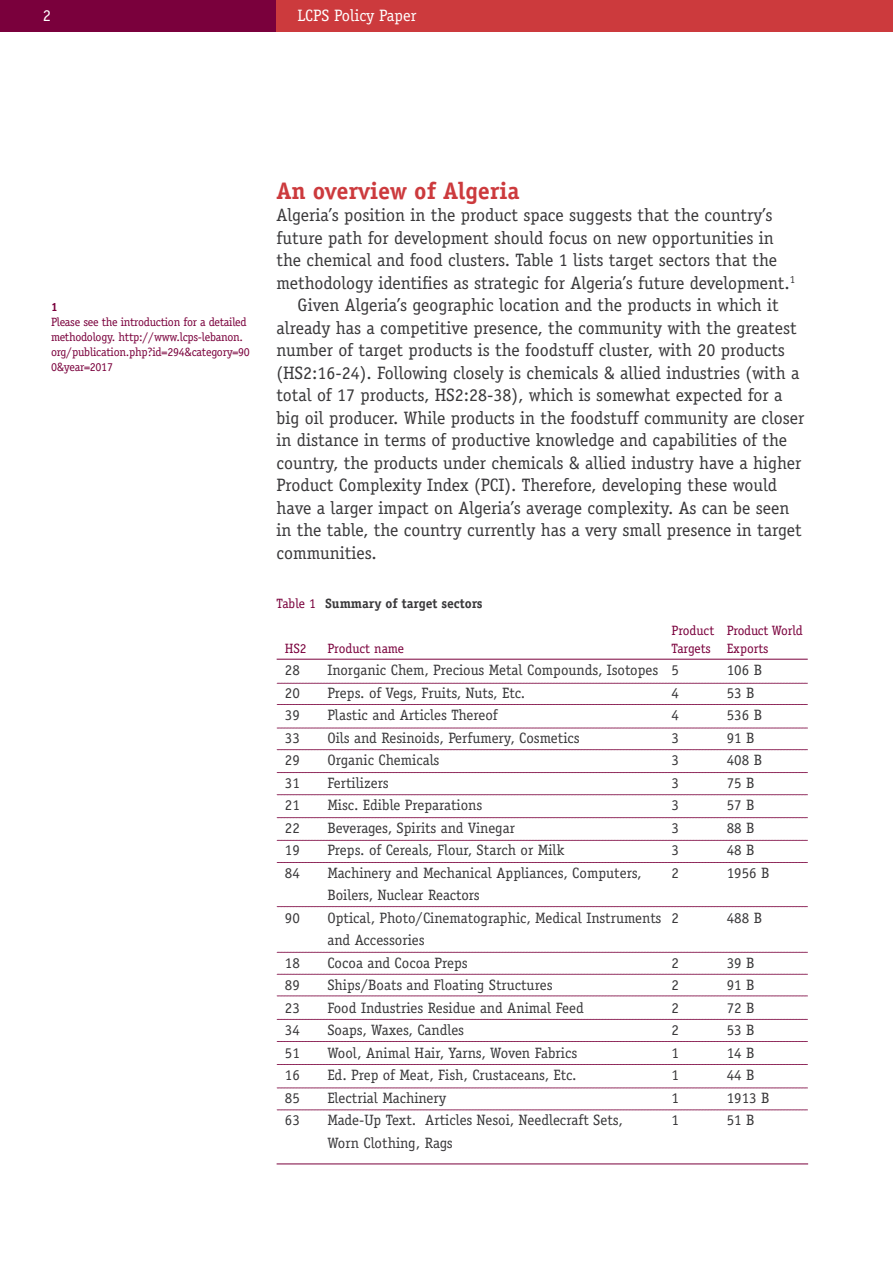
<style>
.page{position:relative;width:893px;height:1263px;background:#fff}
.page>*{position:absolute;margin:0;border:0;box-sizing:border-box;transform-origin:0 0}
.t1{font:700 24px "Officina Serif Std";color:#cc3a3d}
.t2{font:18px "Officina Serif Std";color:#39383a}
.t3{font:16.5px "Officina Serif Std";color:#fff}
.t4{font:15px/22.5px "Officina Serif Std";color:#39383a;text-align:justify}
.t5{font:13.5px/18px "Officina Serif Std";letter-spacing:-.015em;color:#7a003c}
.t6{font:700 13.5px "Officina Serif Std";color:#39383a}
.t7{font:12px/15px "Officina Serif Std";letter-spacing:-.02em;color:#7a003c}
.t8{font:700 12px "Officina Serif Std";color:#7a003c}
.s1{font-weight:400;color:#7a003c}
</style>
<div class="page">
<div style="left:0;top:0;width:276px;height:32px;background:#7a003c"></div>
<div style="left:276px;top:0;width:617px;height:32px;background:#cc3a3d"></div>
<hr style="left:277px;top:659px;width:531px;height:1px;background:#7a003c">
<hr style="left:277px;top:1163px;width:531px;height:1px;background:#7a003c">
<svg style="left:276px;top:704px;width:532px;height:1px"></svg>
<svg style="left:276px;top:683px;width:532px;height:1px"></svg>
<svg style="left:276px;top:728px;width:532px;height:1px"></svg>
<svg style="left:276px;top:749px;width:532px;height:1px"></svg>
<svg style="left:276px;top:772px;width:532px;height:1px"></svg>
<svg style="left:276px;top:794px;width:532px;height:1px"></svg>
<svg style="left:276px;top:817px;width:532px;height:1px"></svg>
<svg style="left:276px;top:840px;width:532px;height:1px"></svg>
<svg style="left:276px;top:862px;width:532px;height:1px"></svg>
<svg style="left:276px;top:906px;width:532px;height:1px"></svg>
<svg style="left:276px;top:952px;width:532px;height:1px"></svg>
<svg style="left:276px;top:974px;width:532px;height:1px"></svg>
<svg style="left:277px;top:996px;width:531px;height:1px"></svg>
<svg style="left:276px;top:1019px;width:532px;height:1px"></svg>
<svg style="left:276px;top:1041px;width:532px;height:1px"></svg>
<svg style="left:276px;top:1064px;width:532px;height:1px"></svg>
<svg style="left:277px;top:1088px;width:531px;height:1px"></svg>
<svg style="left:277px;top:1110px;width:531px;height:1px"></svg>
<p class="t3" style="left:43px;top:6px;width:10px">2</p>
<p class="t3" style="left:298px;top:6px;width:120px">LCPS Policy Paper</p>
<p class="t8" style="left:51px;top:302px;width:8px">1</p>
<p class="t7" style="left:51px;top:314px;width:200px">Please see the introduction for a detailed methodology. http://www.lcps-lebanon. org/publication.php?id=294&amp;category=90<br>0&amp;year=2017</p>
<h1 class="t1" style="left:276px;top:181px;width:245px">An overview of Algeria</h1>
<p class="t2" style="left:276px;top:204px;width:498px">Algeria’s position in the product space suggests that the country’s</p>
<p class="t2" style="left:276px;top:227px;width:499px">future path for development should focus on new opportunities in</p>
<p class="t2" style="left:276px;top:249px;width:502px">the chemical and food clusters. Table 1 lists target sectors that the</p>
<p class="t2" style="left:276px;top:272px;width:520px">methodology identifies as strategic for Algeria’s future development.<sup>1</sup></p>
<p class="t2" style="left:298px;top:294px;width:483px">Given Algeria’s geographic location and the products in which it</p>
<p class="t2" style="left:276px;top:317px;width:522px">already has a competitive presence, the community with the greatest</p>
<p class="t2" style="left:276px;top:339px;width:510px">number of target products is the foodstuff cluster, with 20 products</p>
<p class="t2" style="left:276px;top:362px;width:525px">(HS2:16-24). Following closely is chemicals &amp; allied industries (with a</p>
<p class="t2" style="left:276px;top:384px;width:508px">total of 17 products, HS2:28-38), which is somewhat expected for a</p>
<p class="t2" style="left:276px;top:407px;width:530px">big oil producer. While products in the foodstuff community are closer</p>
<p class="t2" style="left:276px;top:429px;width:512px">in distance in terms of productive knowledge and capabilities of the</p>
<p class="t2" style="left:276px;top:452px;width:527px">country, the products under chemicals &amp; allied industry have a higher</p>
<p class="t2" style="left:276px;top:474px;width:502px">Product Complexity Index (PCI). Therefore, developing these would</p>
<p class="t2" style="left:276px;top:497px;width:515px">have a larger impact on Algeria’s average complexity. As can be seen</p>
<p class="t2" style="left:276px;top:519px;width:527px">in the table, the country currently has a very small presence in target</p>
<p class="t2" style="left:276px;top:542px;width:102px">communities.</p>
<p class="t6" style="left:277px;top:599px;width:208px"><span class="s1">Table 1</span> Summary of target sectors</p>
<p class="t5" style="left:285px;top:639px;width:23px">HS2</p>
<p class="t4" style="left:285px;top:659px;width:16px">28<br>20<br>39<br>33<br>29<br>31<br>21<br>22<br>19<br>84</p>
<p class="t4" style="left:285px;top:906px;width:16px">90</p>
<p class="t4" style="left:285px;top:951px;width:16px">18<br>89<br>23<br>34<br>51<br>16<br>85<br>63</p>
<p class="t5" style="left:327px;top:639px;width:78px">Product name</p>
<p class="t4" style="left:327px;top:659px;width:336px;text-align:left">Inorganic Chem, Precious Metal Compounds, Isotopes Preps. of Vegs, Fruits, Nuts, Etc.<br>Plastic and Articles Thereof<br>Oils and Resinoids, Perfumery, Cosmetics<br>Organic Chemicals<br>Fertilizers<br>Misc. Edible Preparations<br>Beverages, Spirits and Vinegar<br>Preps. of Cereals, Flour, Starch or Milk<br>Machinery and Mechanical Appliances, Computers, Boilers, Nuclear Reactors<br>Optical, Photo/Cinematographic, Medical Instruments and Accessories<br>Cocoa and Cocoa Preps<br>Ships/Boats and Floating Structures<br>Food Industries Residue and Animal Feed<br>Soaps, Waxes, Candles<br>Wool, Animal Hair, Yarns, Woven Fabrics<br>Ed. Prep of Meat, Fish, Crustaceans, Etc.<br>Electrial Machinery<br>Made-Up Text. Articles Nesoi, Needlecraft Sets,<br>Worn Clothing, Rags</p>
<p class="t5" style="left:672px;top:621px;width:44px">Product<br>Targets</p>
<p class="t4" style="left:672px;top:659px;width:9px">5<br>4<br>4<br>3<br>3<br>3<br>3<br>3<br>3<br>2</p>
<p class="t4" style="left:672px;top:906px;width:9px">2</p>
<p class="t4" style="left:672px;top:951px;width:9px">2<br>2<br>2<br>2<br>1<br>1<br>1<br>1</p>
<p class="t5" style="left:727px;top:621px;width:77px">Product World<br>Exports</p>
<p class="t4" style="left:727px;top:659px;width:44px;text-align:left">106 B<br>53 B<br>536 B<br>91 B<br>408 B<br>75 B<br>57 B<br>88 B<br>48 B<br>1956 B</p>
<p class="t4" style="left:727px;top:906px;width:37px">488 B</p>
<p class="t4" style="left:727px;top:951px;width:44px;text-align:left">39 B<br>91 B<br>72 B<br>53 B<br>14 B<br>44 B<br>1913 B<br>51 B</p>
</div>
